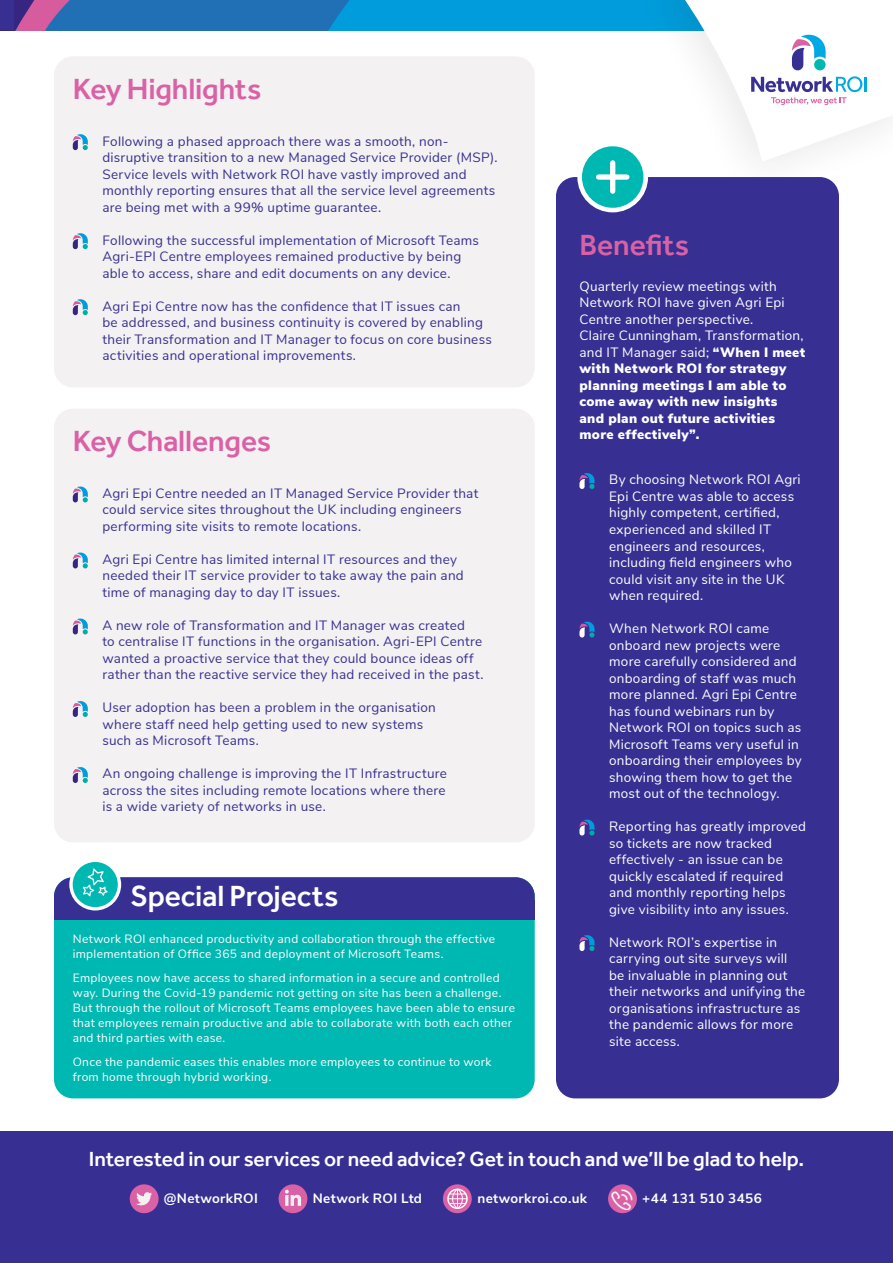
<style>
.page{position:relative;width:893px;height:1263px;background:#fff}
.page>*{position:absolute;margin:0;border:0;box-sizing:border-box;transform-origin:0 0}
.t1{font:500 30px "Effra";letter-spacing:-.005em;color:#da61a5}
.t2{font:500 30px "Effra";letter-spacing:-.005em;color:#fff}
.t3{font:500 21px "Effra";letter-spacing:-.005em;color:#fff}
.t4{font:13.5px/16.5px "Nunito Sans";letter-spacing:.02em;color:#373092}
.t5{font:13.5px/16.5px "Nunito Sans";letter-spacing:.02em;color:#fff}
.t6{font:700 13.5px "Nunito Sans";letter-spacing:.025em;color:#fff}
.t7{font:12px/15px "Nunito Sans";letter-spacing:.025em;color:#fff}
.s1{font-weight:900}
</style>
<div class="page">
<div style="left:0;top:1131px;width:893px;height:132px;background:#373092"></div>
<div style="left:0;top:0;width:893px;height:30px;background:#009cdb"></div>
<svg style="left:14px;top:0;width:335px;height:30px"></svg>
<div style="left:626px;top:0;width:267px;height:205px;background:#241f1f;opacity:.1"></div>
<div style="left:0;top:0;width:14px;height:30px;background:#373092"></div>
<svg style="left:668px;top:0;width:225px;height:162px"></svg>
<div style="left:54px;top:56px;width:481px;height:331px;background:#f3f1f2;border-radius:19px"></div>
<div style="left:556px;top:177px;width:283px;height:921px;background:#373092;border-radius:19px"></div>
<svg style="left:73px;top:134px;width:15px;height:16px"></svg>
<svg style="left:73px;top:233px;width:15px;height:16px"></svg>
<svg style="left:73px;top:299px;width:15px;height:16px"></svg>
<svg style="left:579px;top:473px;width:15px;height:16px"></svg>
<svg style="left:579px;top:621px;width:15px;height:16px"></svg>
<svg style="left:579px;top:819px;width:15px;height:16px"></svg>
<svg style="left:579px;top:935px;width:15px;height:16px"></svg>
<div style="left:54px;top:409px;width:481px;height:433px;background:#f3f1f2;border-radius:19px"></div>
<div style="left:54px;top:877px;width:481px;height:221px;background:#00b8b2;border-radius:19px"></div>
<svg style="left:73px;top:486px;width:15px;height:16px"></svg>
<svg style="left:73px;top:552px;width:15px;height:16px"></svg>
<svg style="left:73px;top:618px;width:15px;height:16px"></svg>
<svg style="left:73px;top:701px;width:15px;height:16px"></svg>
<svg style="left:73px;top:767px;width:15px;height:16px"></svg>
<div style="left:577px;top:142px;width:71px;height:70px;background:#fff;border-radius:50%"></div>
<div style="left:582px;top:146px;width:61px;height:62px;background:#00b8b2;border-radius:50%"></div>
<div style="left:610px;top:163px;width:5px;height:28px;background:#fff"></div>
<div style="left:598px;top:174px;width:29px;height:6px;background:#fff"></div>
<div style="left:130px;top:1184px;width:29px;height:29px;background:#da61a5;border-radius:50%"></div>
<svg style="left:136px;top:1192px;width:16px;height:13px"></svg>
<div style="left:279px;top:1184px;width:28px;height:29px;background:#da61a5;border-radius:50%"></div>
<svg style="left:285px;top:1190px;width:16px;height:16px"></svg>
<div style="left:443px;top:1184px;width:29px;height:29px;background:#da61a5;border-radius:50%"></div>
<svg style="left:447px;top:1188px;width:21px;height:21px"></svg>
<svg style="left:608px;top:1184px;width:29px;height:29px"></svg>
<img style="left:612px;top:1188px;width:21px;height:21px">
<div style="left:54px;top:900px;width:481px;height:19px;background:#373092"></div>
<div style="left:54px;top:877px;width:481px;height:40px;background:#373092;border-radius:19px"></div>
<svg style="left:69px;top:859px;width:52px;height:51px"></svg>
<div style="left:73px;top:862px;width:45px;height:45px;background:#00b8b2;border-radius:50%"></div>
<svg style="left:83px;top:868px;width:25px;height:28px"></svg>
<h1 class="t1" style="left:73px;top:71px;width:190px">Key Highlights</h1>
<p class="t4" style="left:102px;top:132px;width:397px">Following a phased approach there was a smooth, non&shy;disruptive transition to a new Managed Service Provider (MSP).<br>Service levels with Network ROI have vastly improved and monthly reporting ensures that all the service level agreements are being met with a 99% uptime guarantee.</p>
<p class="t4" style="left:102px;top:231px;width:378px">Following the successful implementation of Microsoft Teams<br>Agri-EPI Centre employees remained productive by being able to access, share and edit documents on any device.</p>
<p class="t4" style="left:102px;top:297px;width:391px">Agri Epi Centre now has the confidence that IT issues can<br>be addressed, and business continuity is covered by enabling their Transformation and IT Manager to focus on core business activities and operational improvements.</p>
<h1 class="t1" style="left:73px;top:423px;width:200px">Key Challenges</h1>
<p class="t4" style="left:102px;top:484px;width:377px">Agri Epi Centre needed an IT Managed Service Provider that could service sites throughout the UK including engineers performing site visits to remote locations.</p>
<p class="t4" style="left:102px;top:550px;width:363px">Agri Epi Centre has limited internal IT resources and they needed their IT service provider to take away the pain and time of managing day to day IT issues.</p>
<p class="t4" style="left:102px;top:616px;width:382px">A new role of Transformation and IT Manager was created<br>to centralise IT functions in the organisation. Agri-EPI Centre wanted a proactive service that they could bounce ideas off rather than the reactive service they had received in the past.</p>
<p class="t4" style="left:102px;top:699px;width:335px">User adoption has been a problem in the organisation where staff need help getting used to new systems such as Microsoft Teams.</p>
<p class="t4" style="left:102px;top:765px;width:346px;text-align:justify">An ongoing challenge is improving the IT Infrastructure across the sites including remote locations where there is a wide variety of networks in use.</p>
<h1 class="t2" style="left:130px;top:878px;width:210px">Special Projects</h1>
<p class="t7" style="left:73px;top:930px;width:424px">Network ROI enhanced productivity and collaboration through the effective implementation of Office 365 and deployment of Microsoft Teams.</p>
<p class="t7" style="left:73px;top:969px;width:444px">Employees now have access to shared information in a secure and controlled way. During the Covid-19 pandemic not getting on site has been a challenge.<br>But through the rollout of Microsoft Teams employees have been able to ensure that employees remain productive and able to collaborate with both each other and third parties with ease.</p>
<p class="t7" style="left:73px;top:1053px;width:420px">Once the pandemic eases this enables more employees to continue to work from home through hybrid working.</p>
<h1 class="t1" style="left:579px;top:227px;width:111px">Benefits</h1>
<p class="t5" style="left:579px;top:277px;width:227px">Quarterly review meetings with<br>Network ROI have given Agri Epi<br>Centre another perspective.<br>Claire Cunningham, Transformation, and IT Manager said; <span class="s1">“When I meet with Network ROI for strategy planning meetings I am able to come away with new insights and plan out future activities more effectively”.</span></p>
<p class="t5" style="left:609px;top:471px;width:193px">By choosing Network ROI Agri<br>Epi Centre was able to access highly competent, certified, experienced and skilled IT engineers and resources, including field engineers who could visit any site in the UK when required.</p>
<p class="t5" style="left:609px;top:619px;width:194px">When Network ROI came onboard new projects were more carefully considered and onboarding of staff was much more planned. Agri Epi Centre has found webinars run by<br>Network ROI on topics such as<br>Microsoft Teams very useful in onboarding their employees by showing them how to get the most out of the technology.</p>
<p class="t5" style="left:609px;top:817px;width:198px">Reporting has greatly improved so tickets are now tracked effectively - an issue can be quickly escalated if required and monthly reporting helps give visibility into any issues.</p>
<p class="t5" style="left:609px;top:933px;width:198px">Network ROI’s expertise in carrying out site surveys will be invaluable in planning out their networks and unifying the organisations infrastructure as the pandemic allows for more site access.</p>
<h2 class="t3" style="left:89px;top:1147px;width:717px">Interested in our services or need advice? Get in touch and we’ll be glad to help.</h2>
<p class="t6" style="left:164px;top:1188px;width:96px">@NetworkROI</p>
<p class="t6" style="left:313px;top:1188px;width:111px">Network ROI Ltd</p>
<p class="t6" style="left:478px;top:1188px;width:111px">networkroi.co.uk</p>
<p class="t6" style="left:642px;top:1188px;width:121px">+44 131 510 3456</p>
</div>
